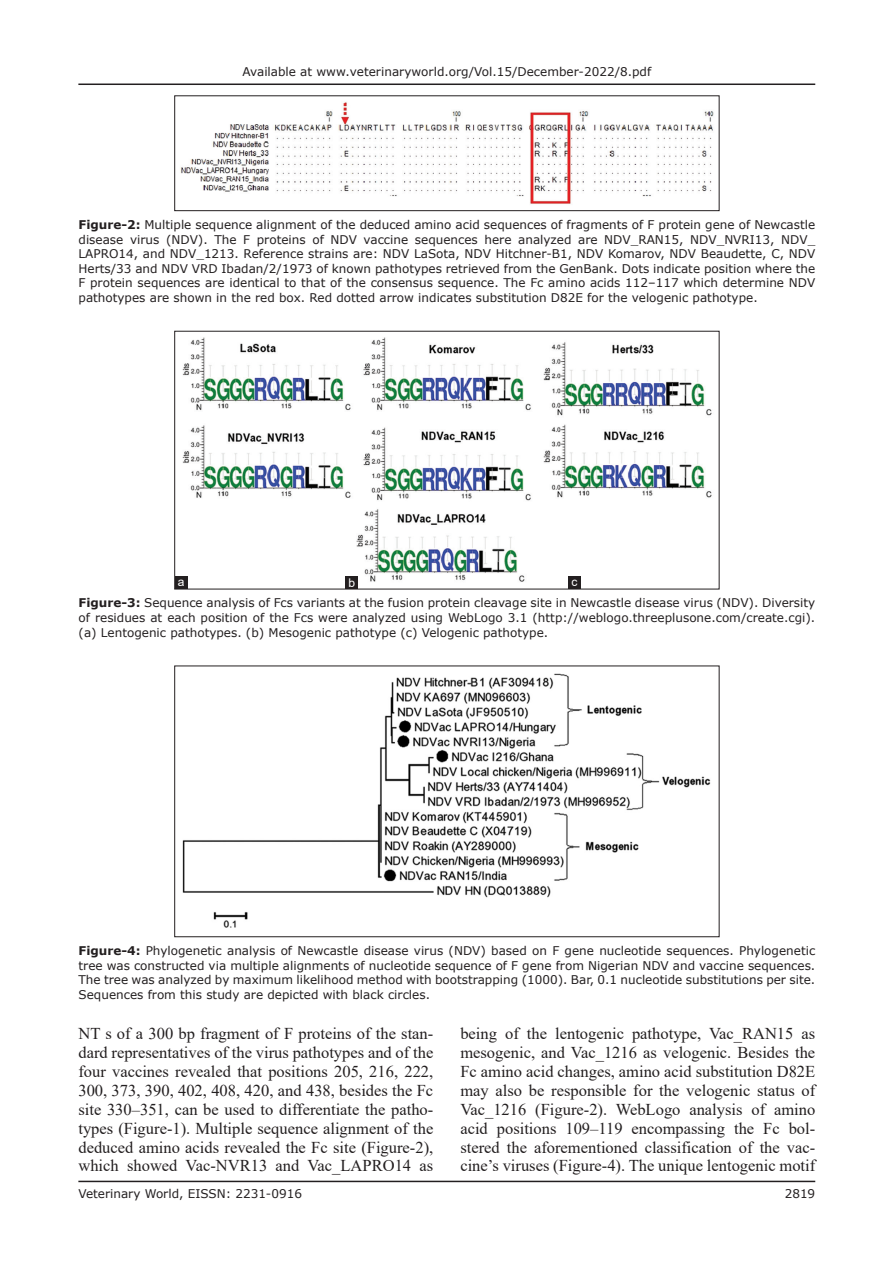
<style>
.page{position:relative;width:894px;height:1263px;background:#fff}
.page>*{position:absolute;margin:0;border:0;box-sizing:border-box;transform-origin:0 0}
.TX{font:16.5px/18.9px "Times New Roman";color:#231f20;text-align:justify}
.FGC{font:12px/14.5px "Verdana";color:#231f20;text-align:justify}
.LABEL{font:12px "Arial";color:#fff}
.s1{font-weight:700}
</style>
<div class="page">
<hr style="left:78px;top:1180px;width:737px;height:2px;background:#231f20">
<hr style="left:78px;top:83px;width:737px;height:2px;background:#231f20">
<img style="left:180px;top:102px;width:534px;height:102px">
<div style="left:174px;top:96px;width:545px;height:115px;border:1px solid #231f20"></div>
<img style="left:182px;top:673px;width:529px;height:255px">
<div style="left:174px;top:666px;width:545px;height:271px;border:1px solid #231f20"></div>
<img style="left:182px;top:337px;width:530px;height:250px">
<div style="left:568px;top:576px;width:12px;height:13px;background:#231f20"></div>
<div style="left:345px;top:576px;width:13px;height:13px;background:#231f20"></div>
<div style="left:175px;top:576px;width:12px;height:13px;background:#231f20"></div>
<p class="FGC" style="left:242px;top:64px;width:410px">Available at www.veterinaryworld.org/Vol.15/December-2022/8.pdf</p>
<p class="FGC" style="left:78px;top:217px;width:738px"><span class="s1">Figure-2:</span> Multiple sequence alignment of the deduced amino acid sequences of fragments of F protein gene of Newcastle disease virus (NDV). The F proteins of NDV vaccine sequences here analyzed are NDV_RAN15, NDV_NVRI13, NDV_ LAPRO14, and NDV_1213. Reference strains are: NDV LaSota, NDV Hitchner-B1, NDV Komarov, NDV Beaudette, C, NDV Herts/33 and NDV VRD Ibadan/2/1973 of known pathotypes retrieved from the GenBank. Dots indicate position where the F protein sequences are identical to that of the consensus sequence. The Fc amino acids 112–117 which determine NDV pathotypes are shown in the red box. Red dotted arrow indicates substitution D82E for the velogenic pathotype.</p>
<p class="LABEL" style="left:178px;top:573px;width:8px">a</p>
<p class="LABEL" style="left:348px;top:574px;width:8px">b</p>
<p class="LABEL" style="left:571px;top:573px;width:7px">c</p>
<p class="FGC" style="left:78px;top:595px;width:738px"><span class="s1">Figure-3:</span> Sequence analysis of Fcs variants at the fusion protein cleavage site in Newcastle disease virus (NDV). Diversity of residues at each position of the Fcs were analyzed using WebLogo 3.1 (http://weblogo.threeplusone.com/create.cgi). (a) Lentogenic pathotypes. (b) Mesogenic pathotype (c) Velogenic pathotype.</p>
<p class="FGC" style="left:78px;top:943px;width:738px"><span class="s1">Figure-4:</span> Phylogenetic analysis of Newcastle disease virus (NDV) based on F gene nucleotide sequences. Phylogenetic tree was constructed via multiple alignments of nucleotide sequence of F gene from Nigerian NDV and vaccine sequences.<br>The tree was analyzed by maximum likelihood method with bootstrapping (1000). Bar, 0.1 nucleotide substitutions per site.<br>Sequences from this study are depicted with black circles.</p>
<p class="TX" style="left:78px;top:1024px;width:356px">NT s of a 300 bp fragment of F proteins of the stan&shy;dard representatives of the virus pathotypes and of the four vaccines revealed that positions 205, 216, 222, 300, 373, 390, 402, 408, 420, and 438, besides the Fc site 330–351, can be used to differentiate the patho&shy;types (Figure-1). Multiple sequence alignment of the deduced amino acids revealed the Fc site (Figure-2), which showed Vac-NVR13 and Vac_LAPRO14 as</p>
<p class="TX" style="left:460px;top:1024px;width:356px">being of the lentogenic pathotype, Vac_RAN15 as mesogenic, and Vac_1216 as velogenic. Besides the Fc amino acid changes, amino acid substitution D82E may also be responsible for the velogenic status of Vac_1216 (Figure-2). WebLogo analysis of amino acid positions 109–119 encompassing the Fc bol&shy;stered the aforementioned classification of the vac&shy;cine’s viruses (Figure-4). The unique lentogenic motif</p>
<p class="FGC" style="left:78px;top:1186px;width:225px">Veterinary World, EISSN: 2231-0916</p>
<p class="FGC" style="left:784px;top:1186px;width:32px">2819</p>
</div>
